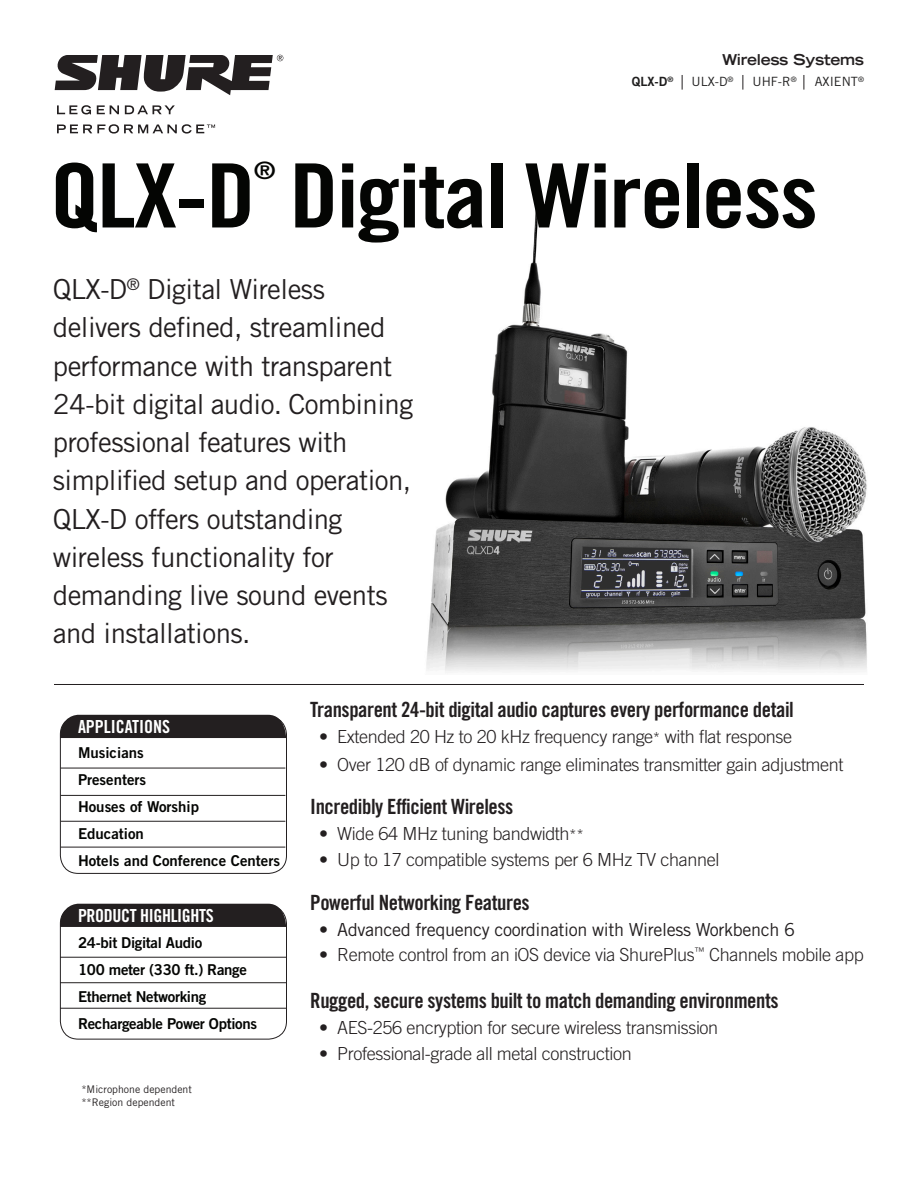
<style>
.page{position:relative;width:918px;height:1188px;background:#fff}
.page>*{position:absolute;margin:0;border:0;box-sizing:border-box;transform-origin:0 0}
.t1{font:88.65px "Trade Gothic LT Std Bd Cn 20";letter-spacing:-.02em;color:#040503;scale:1.11 1}
.t2{font:27.6px/38.2px "Trade Gothic LT Std";letter-spacing:-.02em;color:#231f20}
.t3{font:24px "Trade Gothic LT Std Bd Cn 20";color:#040503;scale:1.11 1}
.t4{font:21px "Trade Gothic LT Std Bd Cn 20";letter-spacing:-.02em;color:#231f20}
.t5{font:300 18px "Trade Gothic LT Std";letter-spacing:-.02em;color:#231f20}
.t6{font:18px "Trade Gothic LT Std";letter-spacing:-.02em;color:#231f20}
.t7{font:18px "Trade Gothic LT Std Bd Cn 20";letter-spacing:-.02em;color:#fff}
.t8{font:18px "Trade Gothic LT Std Bd Cn 20";color:#fff}
.t9{font:15px "Trade Gothic LT Std Bd 2";letter-spacing:-.02em;color:#040503}
.t10{font:15px "Trade Gothic LT Std Bd 2";color:#040503}
.t11{font:700 expanded 15px "Trade Gothic LT Std";letter-spacing:-.02em;color:#231f20}
.t12{font:12.75px "Trade Gothic LT Std";color:#1f1e1e}
.t13{font:12.75px "Trade Gothic LT Std Bd 2";color:#1f1e1e}
.t14{font:10.5px "Trade Gothic LT Std";color:#231f20}
.s1{font-size:15px}
</style>
<div class="page">
<svg style="left:55px;top:55px;width:228px;height:40px"></svg>
<svg style="left:57px;top:105px;width:34px;height:9px"></svg>
<svg style="left:97px;top:105px;width:22px;height:9px"></svg>
<svg style="left:125px;top:105px;width:50px;height:9px"></svg>
<svg style="left:57px;top:124px;width:158px;height:10px"></svg>
<svg style="left:804px;top:75px;width:1px;height:15px"></svg>
<svg style="left:742px;top:75px;width:1px;height:15px"></svg>
<svg style="left:682px;top:75px;width:1px;height:15px"></svg>
<img style="left:426px;top:179px;width:441px;height:493px">
<hr style="left:60px;top:982px;width:226px;height:1px;background:#231f20">
<hr style="left:60px;top:957px;width:226px;height:1px;background:#231f20">
<hr style="left:61px;top:795px;width:224px;height:1px;background:#231f20">
<hr style="left:61px;top:847px;width:224px;height:1px;background:#231f20">
<hr style="left:61px;top:768px;width:224px;height:1px;background:#231f20">
<div style="left:60px;top:716px;width:227px;height:158px;border:1px solid #231f20;border-radius:18px"></div>
<hr style="left:61px;top:821px;width:224px;height:1px;background:#231f20">
<div style="left:60px;top:905px;width:227px;height:135px;border:1px solid #231f20;border-radius:18px"></div>
<div style="left:60px;top:715px;width:226px;height:23px;background:#231f20"></div>
<div style="left:60px;top:904px;width:226px;height:23px;background:#231f20"></div>
<hr style="left:60px;top:1008px;width:226px;height:1px;background:#231f20">
<hr style="left:54px;top:684px;width:810px;height:1px;background:#231f20">
<p class="t11" style="left:722px;top:50px;width:143px">Wireless Systems</p>
<p class="t13" style="left:632px;top:74px;width:43px">QLX-D<sup>®</sup></p>
<p class="t12" style="left:691px;top:74px;width:44px">ULX-D<sup>®</sup></p>
<p class="t12" style="left:752px;top:74px;width:46px">UHF-R<sup>®</sup></p>
<p class="t12" style="left:815px;top:74px;width:51px">AXIENT<sup>®</sup></p>
<p class="t3" style="left:254px;top:156px;width:21px">®</p>
<p class="t1" style="left:50px;top:142px;width:694px">QLX-D Digital Wireless</p>
<p class="t2" style="left:53px;top:270px;width:362px">QLX-D<sup>®</sup> Digital Wireless delivers defined, streamlined performance with transparent<br>24-bit digital audio. Combining professional features with simplified setup and operation,<br>QLX-D offers outstanding wireless functionality for demanding live sound events and installations.</p>
<p class="t8" style="left:78px;top:716px;width:94px">APPLICATIONS</p>
<p class="t10" style="left:78px;top:743px;width:67px">Musicians</p>
<p class="t10" style="left:78px;top:770px;width:70px">Presenters</p>
<p class="t10" style="left:78px;top:797px;width:123px">Houses of Worship</p>
<p class="t10" style="left:78px;top:824px;width:67px">Education</p>
<p class="t10" style="left:78px;top:851px;width:204px">Hotels and Conference Centers</p>
<p class="t7" style="left:78px;top:905px;width:137px">PRODUCT HIGHLIGHTS</p>
<p class="t9" style="left:78px;top:934px;width:126px">24-bit Digital Audio</p>
<p class="t9" style="left:78px;top:961px;width:170px">100 meter (330 ft.) Range</p>
<p class="t9" style="left:78px;top:988px;width:130px">Ethernet Networking</p>
<p class="t9" style="left:78px;top:1015px;width:181px">Rechargeable Power Options</p>
<p class="t14" style="left:81px;top:1083px;width:112px">*Microphone dependent</p>
<p class="t14" style="left:81px;top:1096px;width:95px">**Region dependent</p>
<p class="t4" style="left:310px;top:697px;width:485px">Transparent 24-bit digital audio captures every performance detail</p>
<p class="t5" style="left:319px;top:726px;width:474px">• Extended 20 Hz to 20 kHz frequency range<span class="s1">*</span> with flat response</p>
<p class="t5" style="left:319px;top:753px;width:526px">• Over 120 dB of dynamic range eliminates transmitter gain adjustment</p>
<p class="t4" style="left:310px;top:794px;width:205px">Incredibly Efficient Wireless</p>
<p class="t5" style="left:319px;top:823px;width:266px">• Wide 64 MHz tuning bandwidth<span class="s1">**</span></p>
<p class="t5" style="left:319px;top:849px;width:402px">• Up to 17 compatible systems per 6 MHz TV channel</p>
<p class="t4" style="left:310px;top:889px;width:221px">Powerful Networking Features</p>
<p class="t6" style="left:319px;top:918px;width:477px">• Advanced frequency coordination with Wireless Workbench 6</p>
<p class="t5" style="left:319px;top:944px;width:546px">• Remote control from an iOS device via ShurePlus<sup>™</sup> Channels mobile app</p>
<p class="t4" style="left:310px;top:988px;width:470px">Rugged, secure systems built to match demanding environments</p>
<p class="t5" style="left:319px;top:1017px;width:401px">• AES-256 encryption for secure wireless transmission</p>
<p class="t5" style="left:319px;top:1043px;width:314px">• Professional-grade all metal construction</p>
</div>
